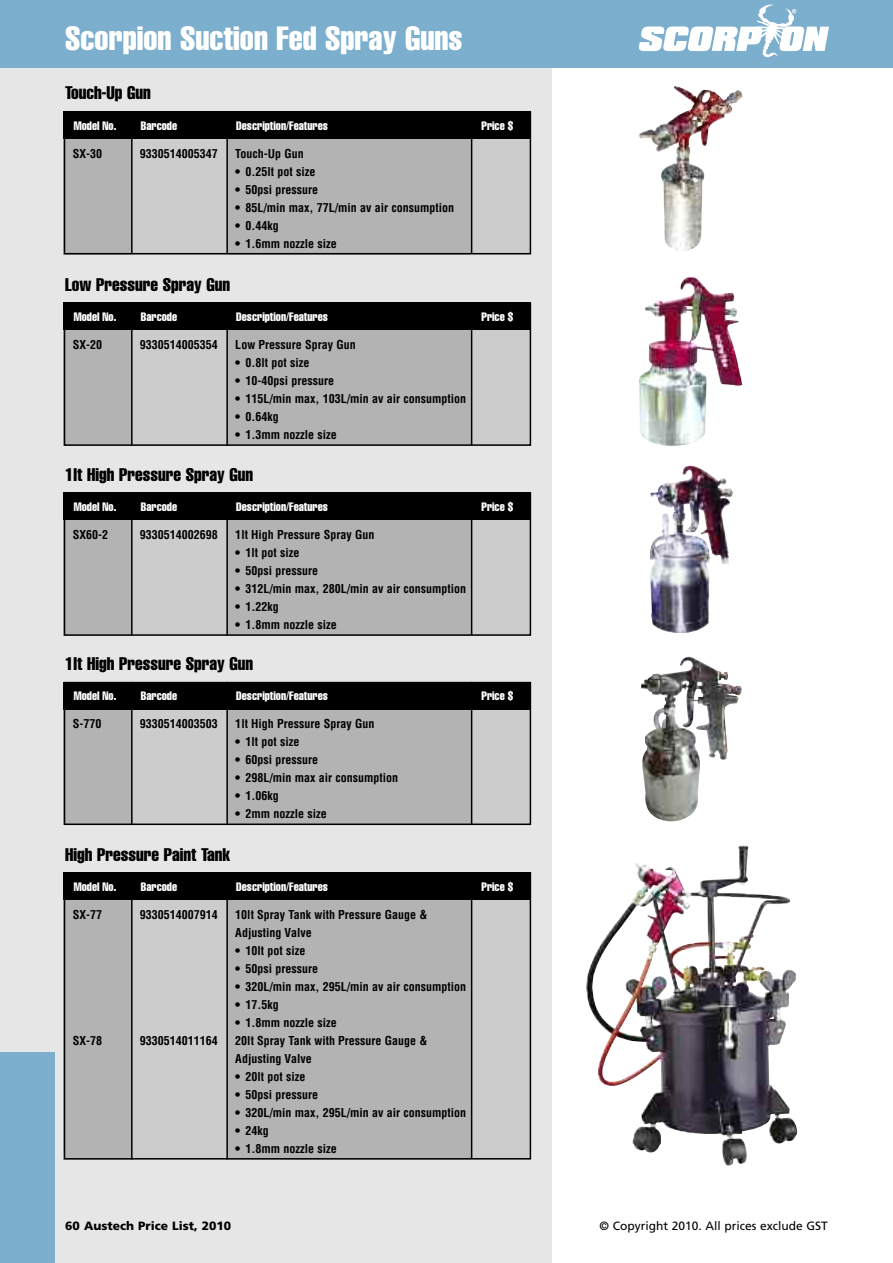
<style>
.page{position:relative;width:893px;height:1263px;background:#fff}
.page>*{position:absolute;margin:0;border:0;box-sizing:border-box;transform-origin:0 0}
.t1{font:extra-condensed 33px "Helvetica";color:#fff}
.t2{font:extra-condensed 18px "Helvetica";color:#000}
.t3{font:700 condensed 12px/18px "Helvetica";color:#000}
.t4{font:extra-condensed 12px "Helvetica";color:#fff}
.t5{font:12px "Frutiger";color:#000}
.t6{font:900 12px "Frutiger";color:#000}
</style>
<div class="page">
<div style="left:0;top:68px;width:552px;height:1195px;background:#e6e6e6"></div>
<div style="left:0;top:0;width:893px;height:68px;background:#7caece"></div>
<img style="left:757px;top:5px;width:37px;height:52px">
<svg style="left:779px;top:26px;width:50px;height:25px"></svg>
<svg style="left:638px;top:26px;width:125px;height:25px"></svg>
<svg style="left:792px;top:9px;width:4px;height:4px"></svg>
<img style="left:639px;top:86px;width:103px;height:165px">
<img style="left:639px;top:277px;width:103px;height:169px">
<img style="left:642px;top:657px;width:100px;height:164px">
<img style="left:650px;top:466px;width:83px;height:157px">
<img style="left:586px;top:845px;width:211px;height:321px">
<div style="left:64px;top:139px;width:68px;height:115px;background:#b3b3b3"></div>
<div style="left:227px;top:139px;width:245px;height:115px;background:#b3b3b3"></div>
<div style="left:132px;top:139px;width:95px;height:115px;background:#ccc"></div>
<div style="left:472px;top:139px;width:59px;height:115px;background:#ccc"></div>
<div style="left:64px;top:111px;width:467px;height:143px;border:2px solid #000"></div>
<div style="left:64px;top:111px;width:467px;height:28px;background:#000"></div>
<hr style="left:131px;top:111px;width:2px;height:143px;background:#000">
<hr style="left:226px;top:111px;width:2px;height:143px;background:#000">
<hr style="left:471px;top:111px;width:1px;height:143px;background:#000">
<div style="left:64px;top:330px;width:68px;height:116px;background:#b3b3b3"></div>
<div style="left:227px;top:330px;width:245px;height:116px;background:#b3b3b3"></div>
<div style="left:132px;top:330px;width:95px;height:116px;background:#ccc"></div>
<div style="left:472px;top:330px;width:59px;height:116px;background:#ccc"></div>
<div style="left:64px;top:303px;width:467px;height:143px;border:2px solid #000"></div>
<div style="left:64px;top:303px;width:467px;height:27px;background:#000"></div>
<hr style="left:131px;top:303px;width:2px;height:142px;background:#000">
<hr style="left:226px;top:303px;width:2px;height:142px;background:#000">
<hr style="left:471px;top:303px;width:1px;height:142px;background:#000">
<div style="left:64px;top:520px;width:68px;height:116px;background:#b3b3b3"></div>
<div style="left:227px;top:520px;width:245px;height:116px;background:#b3b3b3"></div>
<div style="left:132px;top:520px;width:95px;height:116px;background:#ccc"></div>
<div style="left:472px;top:520px;width:59px;height:116px;background:#ccc"></div>
<div style="left:64px;top:493px;width:467px;height:143px;border:2px solid #000"></div>
<div style="left:64px;top:493px;width:467px;height:27px;background:#000"></div>
<hr style="left:131px;top:493px;width:2px;height:142px;background:#000">
<hr style="left:226px;top:493px;width:2px;height:142px;background:#000">
<hr style="left:471px;top:493px;width:1px;height:142px;background:#000">
<div style="left:64px;top:709px;width:68px;height:116px;background:#b3b3b3"></div>
<div style="left:227px;top:709px;width:245px;height:116px;background:#b3b3b3"></div>
<div style="left:132px;top:709px;width:95px;height:116px;background:#ccc"></div>
<div style="left:472px;top:709px;width:59px;height:116px;background:#ccc"></div>
<div style="left:64px;top:682px;width:467px;height:143px;border:2px solid #000"></div>
<div style="left:64px;top:682px;width:467px;height:27px;background:#000"></div>
<hr style="left:131px;top:682px;width:2px;height:143px;background:#000">
<hr style="left:226px;top:682px;width:2px;height:143px;background:#000">
<hr style="left:471px;top:682px;width:1px;height:142px;background:#000">
<div style="left:64px;top:900px;width:68px;height:259px;background:#b3b3b3"></div>
<div style="left:227px;top:900px;width:245px;height:259px;background:#b3b3b3"></div>
<div style="left:132px;top:900px;width:95px;height:259px;background:#ccc"></div>
<div style="left:472px;top:900px;width:59px;height:259px;background:#ccc"></div>
<div style="left:64px;top:872px;width:467px;height:287px;border:2px solid #000"></div>
<div style="left:64px;top:872px;width:467px;height:28px;background:#000"></div>
<hr style="left:131px;top:872px;width:2px;height:287px;background:#000">
<hr style="left:226px;top:872px;width:2px;height:287px;background:#000">
<hr style="left:471px;top:872px;width:1px;height:287px;background:#000">
<div style="left:0;top:1052px;width:55px;height:211px;background:#7caece"></div>
<h1 class="t1" style="left:65px;top:27px;width:399px">Scorpion Suction Fed Spray Guns</h1>
<h2 class="t2" style="left:65px;top:87px;width:87px">Touch-Up Gun</h2>
<p class="t4" style="left:74px;top:121px;width:44px">Model No.</p>
<p class="t4" style="left:141px;top:121px;width:38px">Barcode</p>
<p class="t4" style="left:236px;top:121px;width:93px">Description/Features</p>
<p class="t4" style="left:481px;top:121px;width:33px">Price $</p>
<p class="t3" style="left:73px;top:145px;width:31px">SX-30</p>
<p class="t3" style="left:140px;top:145px;width:79px">9330514005347</p>
<p class="t3" style="left:235px;top:145px;width:70px">Touch-Up Gun</p>
<p class="t3" style="left:235px;top:163px;width:82px">• 0.25lt pot size</p>
<p class="t3" style="left:235px;top:181px;width:84px">• 50psi pressure</p>
<p class="t3" style="left:235px;top:199px;width:220px">• 85L/min max, 77L/min av air consumption</p>
<p class="t3" style="left:235px;top:217px;width:45px">• 0.44kg</p>
<p class="t3" style="left:235px;top:235px;width:103px">• 1.6mm nozzle size</p>
<h2 class="t2" style="left:65px;top:278px;width:166px">Low Pressure Spray Gun</h2>
<p class="t4" style="left:74px;top:313px;width:44px">Model No.</p>
<p class="t4" style="left:141px;top:313px;width:38px">Barcode</p>
<p class="t4" style="left:236px;top:313px;width:93px">Description/Features</p>
<p class="t4" style="left:481px;top:313px;width:33px">Price $</p>
<p class="t3" style="left:73px;top:336px;width:31px">SX-20</p>
<p class="t3" style="left:140px;top:336px;width:79px">9330514005354</p>
<p class="t3" style="left:235px;top:336px;width:122px">Low Pressure Spray Gun</p>
<p class="t3" style="left:235px;top:354px;width:76px">• 0.8lt pot size</p>
<p class="t3" style="left:235px;top:372px;width:100px">• 10-40psi pressure</p>
<p class="t3" style="left:235px;top:390px;width:232px">• 115L/min max, 103L/min av air consumption</p>
<p class="t3" style="left:235px;top:408px;width:45px">• 0.64kg</p>
<p class="t3" style="left:235px;top:426px;width:103px">• 1.3mm nozzle size</p>
<h2 class="t2" style="left:65px;top:468px;width:189px">1lt High Pressure Spray Gun</h2>
<p class="t4" style="left:74px;top:503px;width:44px">Model No.</p>
<p class="t4" style="left:141px;top:503px;width:38px">Barcode</p>
<p class="t4" style="left:236px;top:503px;width:93px">Description/Features</p>
<p class="t4" style="left:481px;top:503px;width:33px">Price $</p>
<p class="t3" style="left:73px;top:526px;width:37px">SX60-2</p>
<p class="t3" style="left:140px;top:526px;width:79px">9330514002698</p>
<p class="t3" style="left:235px;top:526px;width:141px">1lt High Pressure Spray Gun</p>
<p class="t3" style="left:235px;top:544px;width:66px">• 1lt pot size</p>
<p class="t3" style="left:235px;top:562px;width:84px">• 50psi pressure</p>
<p class="t3" style="left:235px;top:580px;width:232px">• 312L/min max, 280L/min av air consumption</p>
<p class="t3" style="left:235px;top:598px;width:45px">• 1.22kg</p>
<p class="t3" style="left:235px;top:616px;width:103px">• 1.8mm nozzle size</p>
<h2 class="t2" style="left:65px;top:657px;width:189px">1lt High Pressure Spray Gun</h2>
<p class="t4" style="left:74px;top:692px;width:44px">Model No.</p>
<p class="t4" style="left:141px;top:692px;width:38px">Barcode</p>
<p class="t4" style="left:236px;top:692px;width:93px">Description/Features</p>
<p class="t4" style="left:481px;top:692px;width:33px">Price $</p>
<p class="t3" style="left:73px;top:715px;width:30px">S-770</p>
<p class="t3" style="left:140px;top:715px;width:79px">9330514003503</p>
<p class="t3" style="left:235px;top:715px;width:141px">1lt High Pressure Spray Gun</p>
<p class="t3" style="left:235px;top:733px;width:66px">• 1lt pot size</p>
<p class="t3" style="left:235px;top:751px;width:84px">• 60psi pressure</p>
<p class="t3" style="left:235px;top:769px;width:164px">• 298L/min max air consumption</p>
<p class="t3" style="left:235px;top:787px;width:45px">• 1.06kg</p>
<p class="t3" style="left:235px;top:805px;width:93px">• 2mm nozzle size</p>
<h2 class="t2" style="left:65px;top:848px;width:166px">High Pressure Paint Tank</h2>
<p class="t4" style="left:74px;top:882px;width:44px">Model No.</p>
<p class="t4" style="left:141px;top:882px;width:38px">Barcode</p>
<p class="t4" style="left:236px;top:882px;width:93px">Description/Features</p>
<p class="t4" style="left:481px;top:882px;width:33px">Price $</p>
<p class="t3" style="left:73px;top:906px;width:31px">SX-77</p>
<p class="t3" style="left:140px;top:906px;width:79px">9330514007914</p>
<p class="t3" style="left:235px;top:906px;width:194px">10lt Spray Tank with Pressure Gauge &amp;<br>Adjusting Valve</p>
<p class="t3" style="left:235px;top:942px;width:72px">• 10lt pot size</p>
<p class="t3" style="left:235px;top:960px;width:84px">• 50psi pressure</p>
<p class="t3" style="left:235px;top:978px;width:232px">• 320L/min max, 295L/min av air consumption</p>
<p class="t3" style="left:235px;top:996px;width:45px">• 17.5kg</p>
<p class="t3" style="left:235px;top:1014px;width:103px">• 1.8mm nozzle size</p>
<p class="t3" style="left:73px;top:1032px;width:31px">SX-78</p>
<p class="t3" style="left:140px;top:1032px;width:79px">9330514011164</p>
<p class="t3" style="left:235px;top:1032px;width:194px">20lt Spray Tank with Pressure Gauge &amp;<br>Adjusting Valve</p>
<p class="t3" style="left:235px;top:1068px;width:72px">• 20lt pot size</p>
<p class="t3" style="left:235px;top:1086px;width:84px">• 50psi pressure</p>
<p class="t3" style="left:235px;top:1104px;width:232px">• 320L/min max, 295L/min av air consumption</p>
<p class="t3" style="left:235px;top:1122px;width:35px">• 24kg</p>
<p class="t3" style="left:235px;top:1140px;width:103px">• 1.8mm nozzle size</p>
<p class="t6" style="left:65px;top:1221px;width:167px">60 Austech Price List, 2010</p>
<p class="t5" style="left:599px;top:1221px;width:230px">© Copyright 2010. All prices exclude GST</p>
</div>
